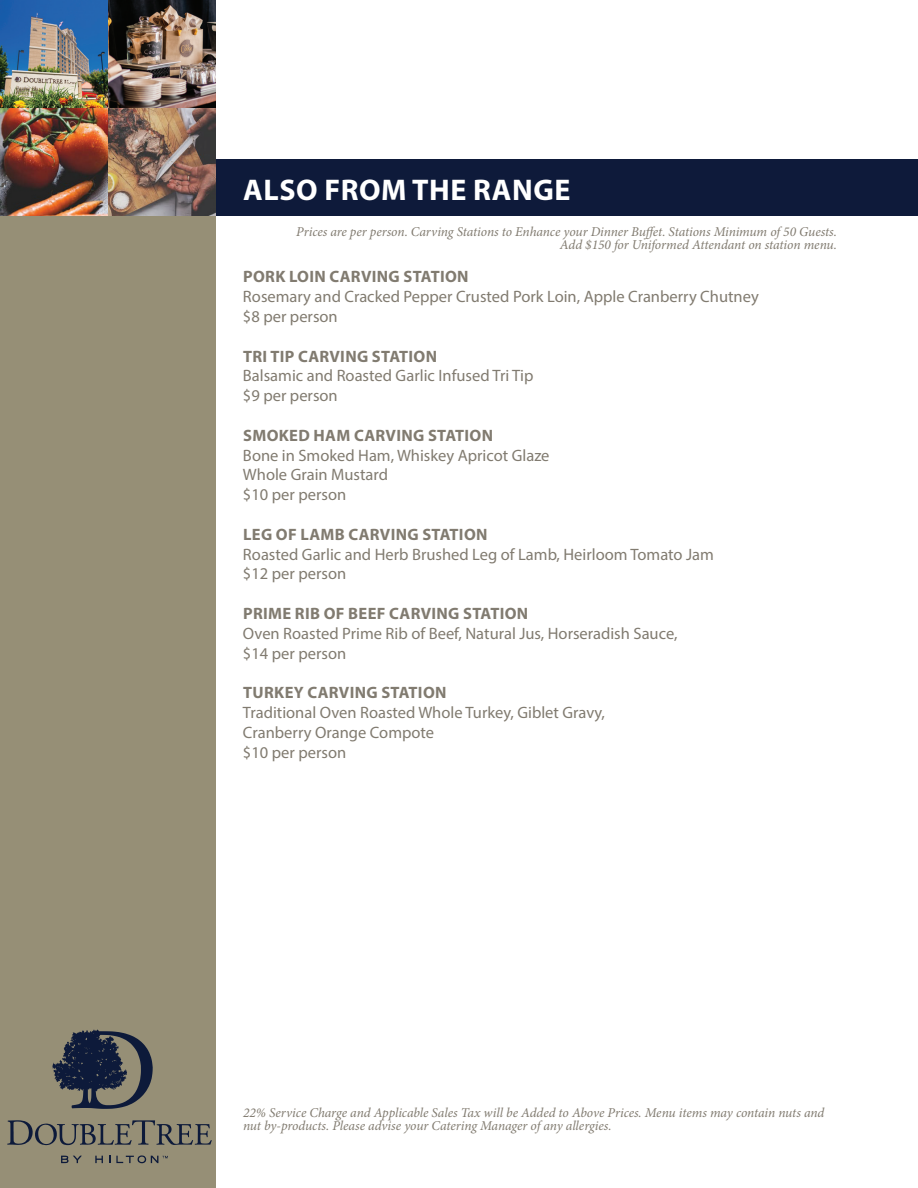
<style>
.page{position:relative;width:918px;height:1188px;background:#fff}
.page>*{position:absolute;margin:0;border:0;box-sizing:border-box;transform-origin:0 0}
.t1{font:700 30px "Myriad Pro";letter-spacing:.02em;color:#fff}
.t2{font:16.5px/19.8px "Myriad Pro";color:#817b70}
.t3{font:700 16.5px "Myriad Pro";letter-spacing:.02em;color:#817b70}
.t4{font:italic 13.5px/13.5px "Minion Pro";letter-spacing:-.01em;color:#817b70}
</style>
<div class="page">
<div style="left:0;top:160px;width:918px;height:56px;background:#0e1a3a"></div>
<div style="left:0;top:0;width:216px;height:1188px;background:#968f76"></div>
<img style="left:0;top:0;width:216px;height:216px">
<svg style="left:52px;top:1030px;width:101px;height:79px"></svg>
<svg style="left:7px;top:1120px;width:205px;height:25px"></svg>
<svg style="left:95px;top:1156px;width:8px;height:7px"></svg>
<svg style="left:61px;top:1156px;width:21px;height:7px"></svg>
<svg style="left:116px;top:1155px;width:52px;height:8px"></svg>
<h1 class="t1" style="left:243px;top:171px;width:329px">ALSO FROM THE RANGE</h1>
<p class="t4" style="left:296px;top:224px;width:542px;text-align:right">Prices are per person. Carving Stations to Enhance your Dinner Buffet. Stations Minimum of 50 Guests.<br>Add $150 for Uniformed Attendant on station menu.</p>
<p class="t3" style="left:243px;top:266px;width:227px">PORK LOIN CARVING STATION</p>
<p class="t2" style="left:243px;top:286px;width:517px">Rosemary and Cracked Pepper Crusted Pork Loin, Apple Cranberry Chutney $8 per person</p>
<p class="t3" style="left:243px;top:345px;width:195px">TRI TIP CARVING STATION</p>
<p class="t2" style="left:243px;top:366px;width:292px">Balsamic and Roasted Garlic Infused Tri Tip $9 per person</p>
<p class="t3" style="left:243px;top:424px;width:252px">SMOKED HAM CARVING STATION</p>
<p class="t2" style="left:243px;top:445px;width:308px">Bone in Smoked Ham, Whiskey Apricot Glaze<br>Whole Grain Mustard<br>$10 per person</p>
<p class="t3" style="left:243px;top:523px;width:246px">LEG OF LAMB CARVING STATION</p>
<p class="t2" style="left:243px;top:544px;width:472px">Roasted Garlic and Herb Brushed Leg of Lamb, Heirloom Tomato Jam $12 per person</p>
<p class="t3" style="left:243px;top:603px;width:287px">PRIME RIB OF BEEF CARVING STATION</p>
<p class="t2" style="left:243px;top:623px;width:436px">Oven Roasted Prime Rib of Beef, Natural Jus, Horseradish Sauce, $14 per person</p>
<p class="t3" style="left:243px;top:682px;width:205px">TURKEY CARVING STATION</p>
<p class="t2" style="left:243px;top:702px;width:364px">Traditional Oven Roasted Whole Turkey, Giblet Gravy,<br>Cranberry Orange Compote<br>$10 per person</p>
<p class="t4" style="left:243px;top:1106px;width:583px">22% Service Charge and Applicable Sales Tax will be Added to Above Prices. Menu items may contain nuts and nut by-products. Please advise your Catering Manager of any allergies.</p>
</div>
